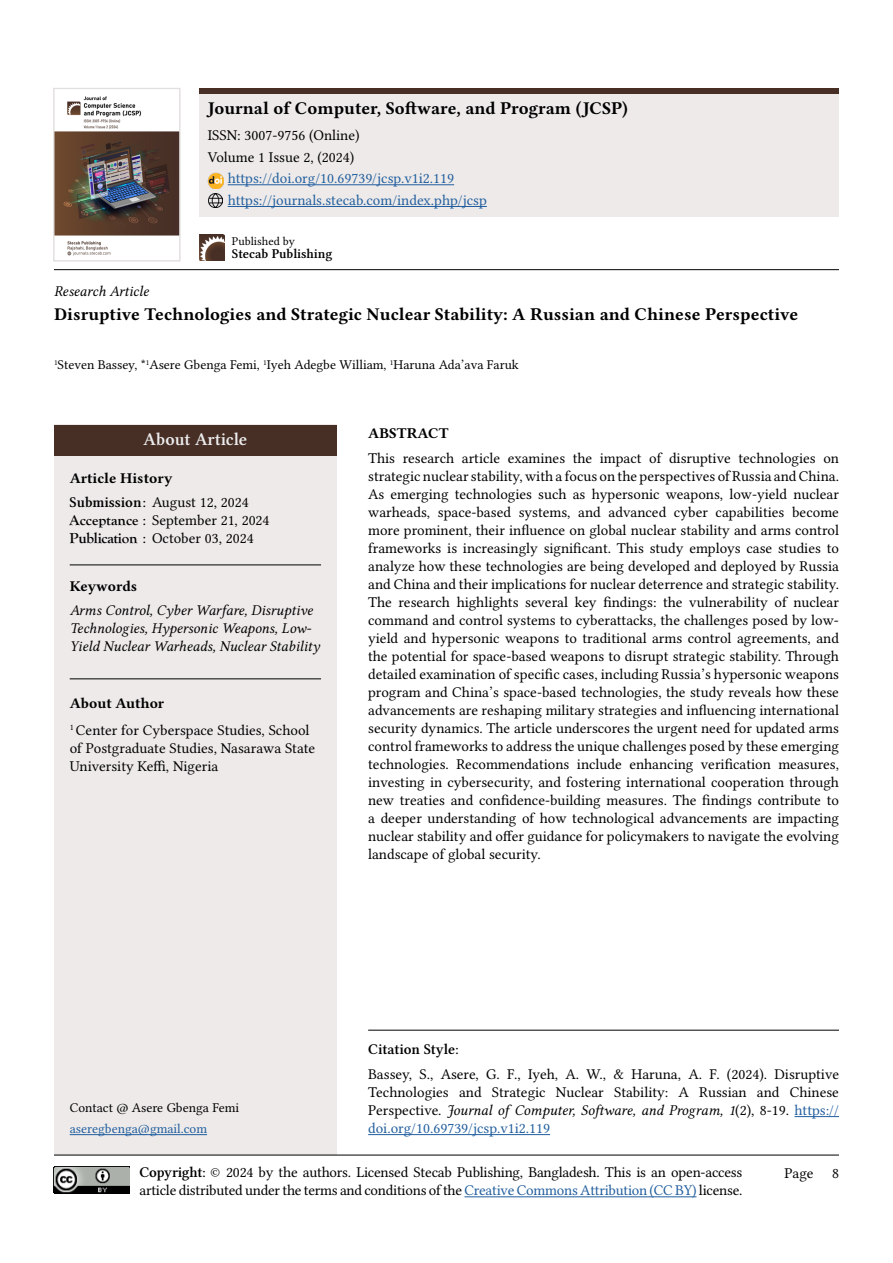
<style>
.page{position:relative;width:893px;height:1263px;background:#fff}
.page>*{position:absolute;margin:0;border:0;box-sizing:border-box;transform-origin:0 0}
.t1{font:700 18px "Libertinus Serif";color:#000}
.t2{font:600 18px "Libertinus Serif";color:#ededee}
.t3{font:15px/18px "Libertinus Serif";color:#000}
.t4{font:italic 15px/18px "Libertinus Serif";color:#000}
.t5{font:15px/21.8px "Libertinus Serif";color:#215e9e}
.t6{font:700 15px "Libertinus Serif";color:#000}
.t7{font:600 15px "Libertinus Serif";color:#000}
.t8{font:13.5px "Libertinus Serif";color:#000}
.t9{font:13.5px "Libertinus Serif";color:#215e9e}
.t10{font:600 13.5px "Libertinus Serif";color:#000}
.t11{font:12px "Libertinus Serif";color:#000}
.s1{font-weight:600}
.s2{font-family:"Goudy Old Style T";font-weight:700}
.s3{font-style:italic}
.s4{color:#215e9e}
</style>
<div class="page">
<div style="left:54px;top:425px;width:283px;height:730px;background:#edeae9"></div>
<hr style="left:70px;top:678px;width:251px;height:1px;background:#000">
<hr style="left:70px;top:564px;width:251px;height:1px;background:#000">
<hr style="left:368px;top:1030px;width:471px;height:1px;background:#000">
<hr style="left:54px;top:1155px;width:785px;height:1px;background:#000">
<img style="left:54px;top:1166px;width:76px;height:27px">
<img style="left:56px;top:96px;width:122px;height:160px">
<div style="left:54px;top:88px;width:126px;height:173px;border:1px solid #e0dedc"></div>
<div style="left:54px;top:425px;width:283px;height:31px;background:#472f26"></div>
<hr style="left:54px;top:269px;width:785px;height:1px;background:#000">
<hr style="left:464px;top:1196px;width:232px;height:1px;background:#215e9e">
<img style="left:199px;top:234px;width:26px;height:26px">
<hr style="left:794px;top:1116px;width:45px;height:1px;background:#215e9e">
<hr style="left:368px;top:1134px;width:182px;height:1px;background:#215e9e">
<hr style="left:70px;top:1134px;width:137px;height:1px;background:#215e9e">
<div style="left:199px;top:94px;width:640px;height:123px;background:#edeae9"></div>
<hr style="left:228px;top:184px;width:226px;height:1px;background:#215e9e">
<img style="left:208px;top:173px;width:16px;height:16px">
<hr style="left:228px;top:206px;width:259px;height:1px;background:#215e9e">
<img style="left:209px;top:193px;width:14px;height:14px">
<div style="left:199px;top:88px;width:640px;height:5px;background:#472f26"></div>
<p class="t1" style="left:208px;top:96px;width:422px">Journal of Computer, Software, and Program (JCSP)</p>
<p class="t3" style="left:208px;top:124px;width:153px;line-height:22.5px">ISSN: 3007-9756 (Online)<br>Volume 1 Issue 2, (2024)</p>
<p class="t5" style="left:228px;top:167px;width:261px">https://doi.org/10.69739/jcsp.v1i2.119 https://journals.stecab.com/index.php/jcsp</p>
<p class="t4" style="left:54px;top:282px;width:96px">Research Article</p>
<p class="t11" style="left:232px;top:233px;width:64px">Published by</p>
<p class="t10" style="left:232px;top:246px;width:102px">Stecab Publishing</p>
<p class="t1" style="left:54px;top:302px;width:746px">Disruptive Technologies and Strategic Nuclear Stability: A Russian and Chinese Perspective</p>
<p class="t8" style="left:54px;top:356px;width:466px"><sup>1</sup>Steven Bassey, *<sup>1</sup>Asere Gbenga Femi, <sup>1</sup>Iyeh Adegbe William, <sup>1</sup>Haruna Ada’ava Faruk</p>
<p class="t2" style="left:144px;top:429px;width:105px">About Article</p>
<p class="t6" style="left:70px;top:468px;width:104px">Article History</p>
<p class="t3" style="left:70px;top:493px;width:201px"><span class="s1">Submission:</span> August 12, 2024<br><span class="s2">Acceptance</span> <span class="s1">:</span> September 21, 2024<br><span class="s2">Publication</span> <span class="s1">:</span> October 03, 2024</p>
<p class="t6" style="left:70px;top:575px;width:69px">Keywords</p>
<p class="t4" style="left:70px;top:601px;width:252px">Arms Control, Cyber Warfare, Disruptive<br>Technologies, Hypersonic Weapons, Low-<br>Yield Nuclear Warheads, Nuclear Stability</p>
<p class="t6" style="left:70px;top:692px;width:96px">About Author</p>
<p class="t3" style="left:70px;top:721px;width:247px"><sup>1</sup> Center for Cyberspace Studies, School of Postgraduate Studies, Nasarawa State<br>University Keffi, Nigeria</p>
<p class="t6" style="left:368px;top:423px;width:82px">ABSTRACT</p>
<p class="t3" style="left:368px;top:449px;width:472px;text-align:justify">This research article examines the impact of disruptive technologies on strategic nuclear stability, with a focus on the perspectives of Russia and China.<br>As emerging technologies such as hypersonic weapons, low-yield nuclear warheads, space-based systems, and advanced cyber capabilities become more prominent, their influence on global nuclear stability and arms control frameworks is increasingly significant. This study employs case studies to analyze how these technologies are being developed and deployed by Russia and China and their implications for nuclear deterrence and strategic stability.<br>The research highlights several key findings: the vulnerability of nuclear command and control systems to cyberattacks, the challenges posed by low&shy;yield and hypersonic weapons to traditional arms control agreements, and the potential for space-based weapons to disrupt strategic stability. Through detailed examination of specific cases, including Russia’s hypersonic weapons program and China’s space-based technologies, the study reveals how these advancements are reshaping military strategies and influencing international security dynamics. The article underscores the urgent need for updated arms control frameworks to address the unique challenges posed by these emerging technologies. Recommendations include enhancing verification measures, investing in cybersecurity, and fostering international cooperation through new treaties and confidence-building measures. The findings contribute to a deeper understanding of how technological advancements are impacting nuclear stability and offer guidance for policymakers to navigate the evolving landscape of global security.</p>
<p class="t8" style="left:70px;top:1100px;width:171px">Contact @ Asere Gbenga Femi</p>
<p class="t9" style="left:70px;top:1121px;width:139px">aseregbenga@gmail.com</p>
<p class="t7" style="left:368px;top:1041px;width:92px">Citation Style:</p>
<p class="t3" style="left:368px;top:1065px;width:472px;text-align:justify">Bassey, S., Asere, G. F., Iyeh, A. W., &amp; Haruna, A. F. (2024). Disruptive Technologies and Strategic Nuclear Stability: A Russian and Chinese Perspective. <span class="s3">Journal of Computer, Software, and Program, 1</span>(2), 8-19. <span class="s4">https:// doi.org/10.69739/jcsp.v1i2.119</span></p>
<p class="t3" style="left:139px;top:1163px;width:604px"><span class="s1">Copyright:</span> © 2024 by the authors. Licensed Stecab Publishing, Bangladesh. This is an open-access article distributed under the terms and conditions of the <span class="s4">Creative Commons Attribution (CC BY)</span> license.</p>
<p class="t3" style="left:784px;top:1164px;width:56px">Page 8</p>
</div>
